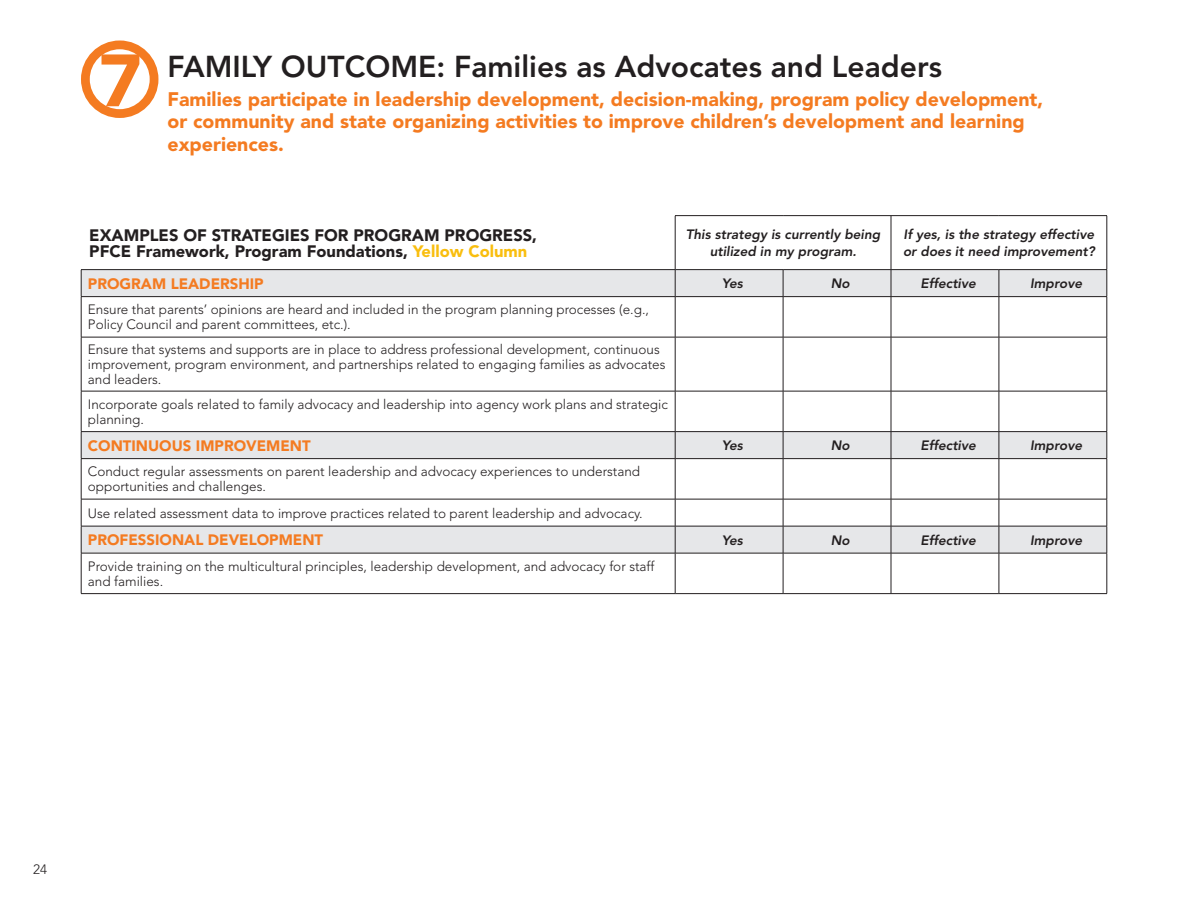
<style>
.page{position:relative;width:1188px;height:918px;background:#fff}
.page>*{position:absolute;margin:0;border:0;box-sizing:border-box;transform-origin:0 0}
.t1{font:900 73.2px "Avenir LT Std";color:#f47b21}
.MAIN_HEAD{font:800 30px "Avenir LT Std";color:#231f20}
.HEAD01{font:900 19.5px/22.5px "Avenir LT Std";color:#f47b21}
.TableTextSubhead{font:900 16.5px/16.5px "Avenir LT Std";color:#231f20}
.TABLE_HEAD{font:900 15px "Avenir LT Std";color:#f47b21}
.TABLE_TEXT{font:300 13.5px/15px "Avenir LT Std";color:#231f20}
.TableTextSubhead2{font:italic 800 13.5px/16.5px "Avenir LT Std";color:#231f20;text-align:center}
.s1{color:#f9be0f}
</style>
<div class="page">
<svg style="left:82px;top:270px;width:1025px;height:283px"></svg>
<hr style="left:891px;top:216px;width:1px;height:53px;background:#231f20">
<svg style="left:675px;top:270px;width:1px;height:26px"></svg>
<svg style="left:783px;top:270px;width:1px;height:26px"></svg>
<svg style="left:891px;top:270px;width:1px;height:26px"></svg>
<svg style="left:999px;top:270px;width:1px;height:26px"></svg>
<hr style="left:81px;top:297px;width:1px;height:40px;background:#231f20">
<hr style="left:675px;top:297px;width:1px;height:40px;background:#231f20">
<hr style="left:783px;top:297px;width:1px;height:40px;background:#231f20">
<hr style="left:891px;top:297px;width:1px;height:40px;background:#231f20">
<hr style="left:999px;top:297px;width:1px;height:40px;background:#231f20">
<hr style="left:1107px;top:297px;width:1px;height:40px;background:#231f20">
<hr style="left:81px;top:337px;width:594px;height:1px;background:#231f20">
<hr style="left:81px;top:337px;width:1px;height:54px;background:#231f20">
<hr style="left:675px;top:337px;width:108px;height:1px;background:#231f20">
<hr style="left:675px;top:337px;width:1px;height:54px;background:#231f20">
<hr style="left:783px;top:337px;width:108px;height:1px;background:#231f20">
<hr style="left:783px;top:337px;width:1px;height:54px;background:#231f20">
<hr style="left:891px;top:337px;width:108px;height:1px;background:#231f20">
<hr style="left:891px;top:337px;width:1px;height:54px;background:#231f20">
<hr style="left:999px;top:337px;width:1px;height:54px;background:#231f20">
<hr style="left:783px;top:391px;width:108px;height:1px;background:#231f20">
<hr style="left:783px;top:391px;width:1px;height:40px;background:#231f20">
<hr style="left:891px;top:391px;width:108px;height:1px;background:#231f20">
<hr style="left:891px;top:391px;width:1px;height:40px;background:#231f20">
<hr style="left:999px;top:391px;width:1px;height:40px;background:#231f20">
<svg style="left:783px;top:432px;width:1px;height:26px"></svg>
<svg style="left:891px;top:432px;width:1px;height:26px"></svg>
<svg style="left:999px;top:432px;width:1px;height:26px"></svg>
<hr style="left:783px;top:459px;width:1px;height:40px;background:#231f20">
<hr style="left:891px;top:459px;width:1px;height:40px;background:#231f20">
<hr style="left:999px;top:459px;width:1px;height:40px;background:#231f20">
<hr style="left:783px;top:499px;width:108px;height:1px;background:#231f20">
<hr style="left:891px;top:499px;width:108px;height:1px;background:#231f20">
<svg style="left:783px;top:499px;width:1px;height:54px"></svg>
<svg style="left:891px;top:499px;width:1px;height:54px"></svg>
<svg style="left:999px;top:500px;width:1px;height:53px"></svg>
<hr style="left:783px;top:553px;width:1px;height:40px;background:#231f20">
<hr style="left:891px;top:553px;width:1px;height:40px;background:#231f20">
<hr style="left:999px;top:553px;width:1px;height:40px;background:#231f20">
<hr style="left:783px;top:593px;width:108px;height:1px;background:#231f20">
<hr style="left:891px;top:593px;width:108px;height:1px;background:#231f20">
<hr style="left:783px;top:431px;width:108px;height:1px;background:#231f20">
<hr style="left:891px;top:431px;width:108px;height:1px;background:#231f20">
<hr style="left:783px;top:458px;width:108px;height:1px;background:#231f20">
<hr style="left:891px;top:458px;width:108px;height:1px;background:#231f20">
<hr style="left:783px;top:526px;width:108px;height:1px;background:#231f20">
<hr style="left:891px;top:526px;width:108px;height:1px;background:#231f20">
<hr style="left:783px;top:553px;width:108px;height:1px;background:#231f20">
<hr style="left:891px;top:553px;width:108px;height:1px;background:#231f20">
<hr style="left:999px;top:337px;width:108px;height:1px;background:#231f20">
<hr style="left:1107px;top:337px;width:1px;height:54px;background:#231f20">
<hr style="left:81px;top:391px;width:594px;height:1px;background:#231f20">
<hr style="left:81px;top:391px;width:1px;height:40px;background:#231f20">
<hr style="left:675px;top:391px;width:108px;height:1px;background:#231f20">
<hr style="left:675px;top:391px;width:1px;height:40px;background:#231f20">
<hr style="left:999px;top:391px;width:108px;height:1px;background:#231f20">
<hr style="left:1107px;top:391px;width:1px;height:40px;background:#231f20">
<svg style="left:675px;top:432px;width:1px;height:26px"></svg>
<hr style="left:81px;top:459px;width:1px;height:40px;background:#231f20">
<hr style="left:675px;top:459px;width:1px;height:40px;background:#231f20">
<hr style="left:1107px;top:459px;width:1px;height:40px;background:#231f20">
<hr style="left:81px;top:499px;width:594px;height:1px;background:#231f20">
<hr style="left:675px;top:499px;width:108px;height:1px;background:#231f20">
<hr style="left:999px;top:499px;width:108px;height:1px;background:#231f20">
<svg style="left:675px;top:499px;width:1px;height:54px"></svg>
<hr style="left:81px;top:553px;width:1px;height:40px;background:#231f20">
<hr style="left:675px;top:553px;width:1px;height:40px;background:#231f20">
<hr style="left:1107px;top:553px;width:1px;height:40px;background:#231f20">
<hr style="left:81px;top:593px;width:594px;height:1px;background:#231f20">
<hr style="left:675px;top:593px;width:108px;height:1px;background:#231f20">
<hr style="left:999px;top:593px;width:108px;height:1px;background:#231f20">
<hr style="left:675px;top:215px;width:108px;height:1px;background:#231f20">
<hr style="left:675px;top:216px;width:1px;height:53px;background:#231f20">
<hr style="left:783px;top:215px;width:108px;height:1px;background:#231f20">
<hr style="left:891px;top:215px;width:108px;height:1px;background:#231f20">
<hr style="left:999px;top:215px;width:108px;height:1px;background:#231f20">
<hr style="left:1107px;top:216px;width:1px;height:53px;background:#231f20">
<hr style="left:81px;top:269px;width:594px;height:1px;background:#231f20">
<svg style="left:81px;top:270px;width:1px;height:26px"></svg>
<hr style="left:675px;top:269px;width:108px;height:1px;background:#231f20">
<hr style="left:783px;top:269px;width:108px;height:1px;background:#231f20">
<hr style="left:891px;top:269px;width:108px;height:1px;background:#231f20">
<hr style="left:999px;top:269px;width:108px;height:1px;background:#231f20">
<svg style="left:1107px;top:270px;width:1px;height:26px"></svg>
<hr style="left:81px;top:296px;width:594px;height:1px;background:#231f20">
<hr style="left:675px;top:296px;width:108px;height:1px;background:#231f20">
<hr style="left:783px;top:296px;width:108px;height:1px;background:#231f20">
<hr style="left:891px;top:296px;width:108px;height:1px;background:#231f20">
<hr style="left:999px;top:296px;width:108px;height:1px;background:#231f20">
<hr style="left:81px;top:431px;width:594px;height:1px;background:#231f20">
<svg style="left:81px;top:432px;width:1px;height:26px"></svg>
<hr style="left:675px;top:431px;width:108px;height:1px;background:#231f20">
<hr style="left:999px;top:431px;width:108px;height:1px;background:#231f20">
<svg style="left:1107px;top:432px;width:1px;height:26px"></svg>
<hr style="left:81px;top:458px;width:594px;height:1px;background:#231f20">
<hr style="left:675px;top:458px;width:108px;height:1px;background:#231f20">
<hr style="left:999px;top:458px;width:108px;height:1px;background:#231f20">
<hr style="left:81px;top:526px;width:594px;height:1px;background:#231f20">
<svg style="left:81px;top:499px;width:1px;height:54px"></svg>
<hr style="left:675px;top:526px;width:108px;height:1px;background:#231f20">
<hr style="left:999px;top:526px;width:108px;height:1px;background:#231f20">
<svg style="left:1107px;top:499px;width:1px;height:54px"></svg>
<hr style="left:81px;top:553px;width:594px;height:1px;background:#231f20">
<hr style="left:675px;top:553px;width:108px;height:1px;background:#231f20">
<hr style="left:999px;top:553px;width:108px;height:1px;background:#231f20">
<div style="left:81px;top:41px;width:77px;height:77px;border:9px solid #f47b21;border-radius:50%"></div>
<h1 class="t1" style="left:99px;top:37px;width:45px">7</h1>
<h1 class="MAIN_HEAD" style="left:168px;top:49px;width:776px">FAMILY OUTCOME: Families as Advocates and Leaders</h1>
<h2 class="HEAD01" style="left:168px;top:88px;width:877px">Families participate in leadership development, decision-making, program policy development, or community and state organizing activities to improve children’s development and learning experiences.</h2>
<p class="TableTextSubhead" style="left:89px;top:226px;width:449px">EXAMPLES OF STRATEGIES FOR PROGRAM PROGRESS,<br>PFCE Framework, Program Foundations, <span class="s1">Yellow Column</span></p>
<p class="TableTextSubhead2" style="left:686px;top:227px;width:196px">This strategy is currently being utilized in my program.</p>
<p class="TableTextSubhead2" style="left:903px;top:227px;width:193px;text-align:left">If yes, is the strategy effective or does it need improvement?</p>
<p class="TABLE_HEAD" style="left:88px;top:274px;width:177px">PROGRAM LEADERSHIP</p>
<p class="TableTextSubhead2" style="left:722px;top:275px;width:23px">Yes</p>
<p class="TableTextSubhead2" style="left:831px;top:275px;width:20px">No</p>
<p class="TableTextSubhead2" style="left:921px;top:275px;width:57px">Effective</p>
<p class="TableTextSubhead2" style="left:1030px;top:275px;width:54px">Improve</p>
<p class="TABLE_TEXT" style="left:88px;top:302px;width:563px">Ensure that parents’ opinions are heard and included in the program planning processes (e.g.,<br>Policy Council and parent committees, etc.).</p>
<p class="TABLE_TEXT" style="left:88px;top:342px;width:579px">Ensure that systems and supports are in place to address professional development, continuous improvement, program environment, and partnerships related to engaging families as advocates and leaders.</p>
<p class="TABLE_TEXT" style="left:88px;top:397px;width:582px">Incorporate goals related to family advocacy and leadership into agency work plans and strategic planning.</p>
<p class="TABLE_HEAD" style="left:88px;top:436px;width:224px">CONTINUOUS IMPROVEMENT</p>
<p class="TABLE_TEXT" style="left:88px;top:464px;width:554px">Conduct regular assessments on parent leadership and advocacy experiences to understand opportunities and challenges.</p>
<p class="TABLE_TEXT" style="left:88px;top:506px;width:556px">Use related assessment data to improve practices related to parent leadership and advocacy.</p>
<p class="TABLE_HEAD" style="left:88px;top:531px;width:237px">PROFESSIONAL DEVELOPMENT</p>
<p class="TABLE_TEXT" style="left:88px;top:559px;width:568px">Provide training on the multicultural principles, leadership development, and advocacy for staff and families.</p>
<p class="TableTextSubhead2" style="left:722px;top:437px;width:23px">Yes</p>
<p class="TableTextSubhead2" style="left:831px;top:437px;width:20px">No</p>
<p class="TableTextSubhead2" style="left:921px;top:437px;width:57px">Effective</p>
<p class="TableTextSubhead2" style="left:1030px;top:437px;width:54px">Improve</p>
<p class="TableTextSubhead2" style="left:722px;top:532px;width:23px">Yes</p>
<p class="TableTextSubhead2" style="left:831px;top:532px;width:20px">No</p>
<p class="TableTextSubhead2" style="left:921px;top:532px;width:57px">Effective</p>
<p class="TableTextSubhead2" style="left:1030px;top:532px;width:54px">Improve</p>
<p class="TABLE_TEXT" style="left:33px;top:862px;width:16px">24</p>
</div>
